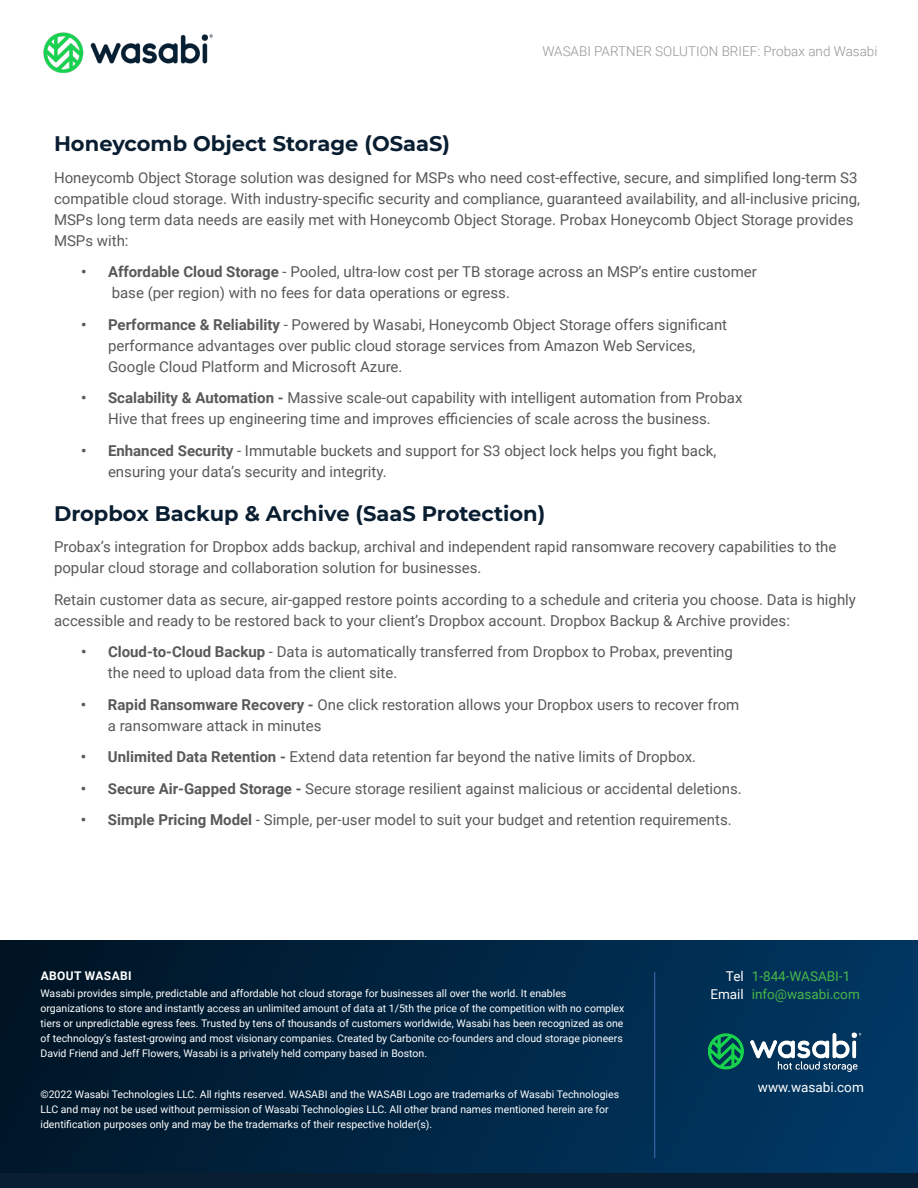
<style>
.page{position:relative;width:918px;height:1188px;background:#fff}
.page>*{position:absolute;margin:0;border:0;box-sizing:border-box;transform-origin:0 0}
.t1{font:700 21px "Montserrat";color:#0a1e32}
.t2{font:15px/21px "Roboto";color:#58595b}
.t3{font:300 13.5px "Roboto";color:#939598}
.t4{font:13.5px/18px "Roboto";color:#48b749}
.t5{font:13.5px/18px "Roboto";color:#fff;text-align:right}
.t6{font:700 12px "Roboto";letter-spacing:.035em;color:#fff}
.t7{font:10.5px/15px "Roboto";color:#fff}
.s1{font-weight:700}
</style>
<div class="page">
<img style="left:43px;top:32px;width:170px;height:41px">
<div style="left:0;top:1173px;width:918px;height:15px;background:#0a1e32"></div>
<img style="left:0;top:941px;width:918px;height:232px">
<img style="left:705px;top:1029px;width:159px;height:46px">
<hr style="left:654px;top:972px;width:1px;height:186px;background:#466fb6">
<p class="t3" style="left:542px;top:42px;width:337px">WASABI PARTNER SOLUTION BRIEF: Probax and Wasabi</p>
<h1 class="t1" style="left:54px;top:129px;width:397px">Honeycomb Object Storage (OSaaS)</h1>
<p class="t2" style="left:54px;top:166px;width:808px">Honeycomb Object Storage solution was designed for MSPs who need cost-effective, secure, and simplified long-term S3 compatible cloud storage. With industry-specific security and compliance, guaranteed availability, and all-inclusive pricing, MSPs long term data needs are easily met with Honeycomb Object Storage. Probax Honeycomb Object Storage provides MSPs with:</p>
<p class="t2" style="left:112px;top:261px;width:647px;text-indent:-31px"><span class="s1">• Affordable Cloud Storage</span> - Pooled, ultra-low cost per TB storage across an MSP’s entire customer base (per region) with no fees for data operations or egress.</p>
<p class="t2" style="left:108px;top:313px;width:621px;text-indent:-27px"><span class="s1">• Performance &amp; Reliability</span> - Powered by Wasabi, Honeycomb Object Storage offers significant performance advantages over public cloud storage services from Amazon Web Services,<br>Google Cloud Platform and Microsoft Azure.</p>
<p class="t2" style="left:81px;top:387px;width:663px;text-align:center"><span class="s1">• Scalability &amp; Automation -</span> Massive scale-out capability with intelligent automation from Probax<br>Hive that frees up engineering time and improves efficiencies of scale across the business.</p>
<p class="t2" style="left:108px;top:439px;width:610px;text-indent:-27px"><span class="s1">• Enhanced Security</span> - Immutable buckets and support for S3 object lock helps you fight back, ensuring your data’s security and integrity.</p>
<h1 class="t1" style="left:54px;top:498px;width:493px">Dropbox Backup &amp; Archive (SaaS Protection)</h1>
<p class="t2" style="left:54px;top:536px;width:784px">Probax’s integration for Dropbox adds backup, archival and independent rapid ransomware recovery capabilities to the popular cloud storage and collaboration solution for businesses.</p>
<p class="t2" style="left:54px;top:589px;width:804px">Retain customer data as secure, air-gapped restore points according to a schedule and criteria you choose. Data is highly accessible and ready to be restored back to your client’s Dropbox account. Dropbox Backup &amp; Archive provides:</p>
<p class="t2" style="left:108px;top:641px;width:627px;text-indent:-27px"><span class="s1">• Cloud-to-Cloud Backup</span> - Data is automatically transferred from Dropbox to Probax, preventing the need to upload data from the client site.</p>
<p class="t2" style="left:108px;top:694px;width:633px;text-indent:-27px"><span class="s1">• Rapid Ransomware Recovery -</span> One click restoration allows your Dropbox users to recover from a ransomware attack in minutes</p>
<p class="t2" style="left:81px;top:746px;width:617px"><span class="s1">• Unlimited Data Retention -</span> Extend data retention far beyond the native limits of Dropbox.</p>
<p class="t2" style="left:81px;top:778px;width:662px"><span class="s1">• Secure Air-Gapped Storage -</span> Secure storage resilient against malicious or accidental deletions.</p>
<p class="t2" style="left:81px;top:809px;width:652px"><span class="s1">• Simple Pricing Model</span> - Simple, per-user model to suit your budget and retention requirements.</p>
<p class="t6" style="left:41px;top:967px;width:93px">ABOUT WASABI</p>
<p class="t7" style="left:40px;top:986px;width:585px">Wasabi provides simple, predictable and affordable hot cloud storage for businesses all over the world. It enables organizations to store and instantly access an unlimited amount of data at 1/5th the price of the competition with no complex tiers or unpredictable egress fees. Trusted by tens of thousands of customers worldwide, Wasabi has been recognized as one of technology’s fastest-growing and most visionary companies. Created by Carbonite co-founders and cloud storage pioneers David Friend and Jeff Flowers, Wasabi is a privately held company based in Boston.</p>
<p class="t7" style="left:40px;top:1086px;width:580px">©2022 Wasabi Technologies LLC. All rights reserved. WASABI and the WASABI Logo are trademarks of Wasabi Technologies<br>LLC and may not be used without permission of Wasabi Technologies LLC. All other brand names mentioned herein are for identification purposes only and may be the trademarks of their respective holder(s).</p>
<p class="t5" style="left:710px;top:966px;width:35px">Tel<br>Email</p>
<p class="t4" style="left:752px;top:966px;width:110px">1-844-WASABI-1 info@wasabi.com</p>
<p class="t5" style="left:758px;top:1078px;width:107px">www.wasabi.com</p>
</div>
